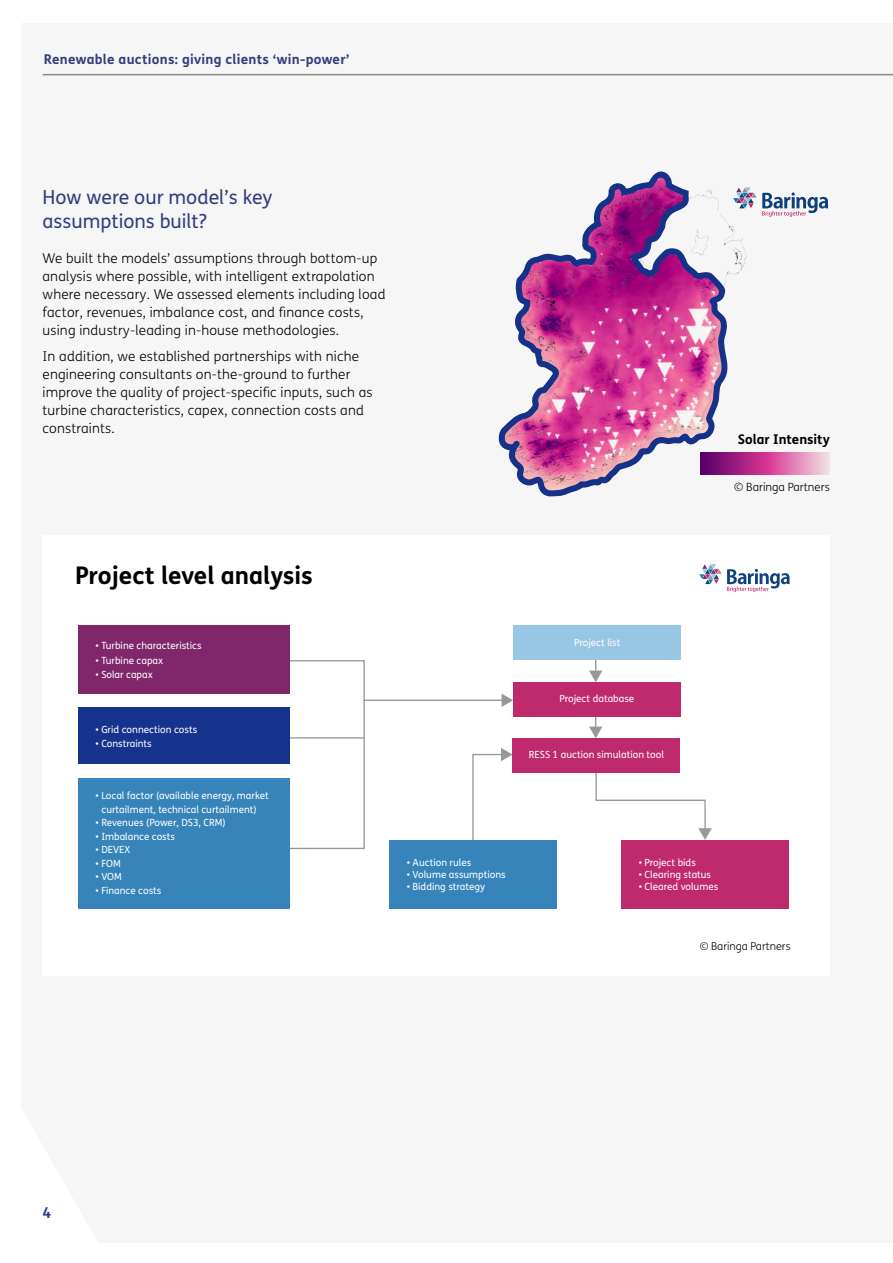
<style>
.page{position:relative;width:893px;height:1263px;background:#fff}
.page>*{position:absolute;margin:0;border:0;box-sizing:border-box;transform-origin:0 0}
.t1{font:700 24.3px "FS Me";color:#000}
.t2{font:19.5px/23.4px "FS Me";color:#323e7d}
.t3{font:700 15px "FS Me";color:#323e7d}
.t4{font:300 13.5px/18px "FS Me";letter-spacing:.015em;color:#000}
.t5{font:700 13.5px "FS Me";letter-spacing:.02em;color:#323e7d}
.t6{font:700 13.35px "FS Me";color:#000}
.t7{font:300 11.4px "FS Me";color:#000}
.t8{font:300 10.8px "FS Me";color:#000}
.t9{font:9.9px/13.5px "FS Me";color:#fff}
</style>
<div class="page">
<div style="left:21px;top:23px;width:872px;height:1220px;background:#f7f6f6"></div>
<svg style="left:42px;top:73px;width:851px;height:3px"></svg>
<div style="left:42px;top:536px;width:788px;height:440px;background:#fff"></div>
<svg style="left:290px;top:660px;width:75px;height:190px"></svg>
<hr style="left:595px;top:643px;width:1px;height:30px;background:#96999b">
<svg style="left:589px;top:671px;width:13px;height:11px"></svg>
<svg style="left:589px;top:716px;width:13px;height:22px"></svg>
<svg style="left:595px;top:772px;width:117px;height:68px"></svg>
<svg style="left:472px;top:748px;width:41px;height:92px"></svg>
<div style="left:78px;top:625px;width:212px;height:69px;background:#7f276a"></div>
<div style="left:389px;top:840px;width:168px;height:69px;background:#3684b9"></div>
<div style="left:621px;top:840px;width:168px;height:69px;background:#bf2a6d"></div>
<div style="left:514px;top:625px;width:167px;height:34px;background:#98c6e5"></div>
<div style="left:513px;top:682px;width:168px;height:34px;background:#bf2a6d"></div>
<div style="left:513px;top:738px;width:167px;height:34px;background:#bf2a6d"></div>
<div style="left:78px;top:778px;width:212px;height:131px;background:#3684b9"></div>
<div style="left:78px;top:707px;width:212px;height:57px;background:#16348e"></div>
<hr style="left:364px;top:700px;width:139px;height:1px;background:#96999b">
<svg style="left:502px;top:694px;width:11px;height:13px"></svg>
<svg style="left:699px;top:564px;width:91px;height:28px"></svg>
<svg style="left:508px;top:243px;width:225px;height:254px"></svg>
<svg style="left:498px;top:173px;width:194px;height:282px"></svg>
<svg style="left:733px;top:187px;width:95px;height:30px"></svg>
<svg style="left:701px;top:452px;width:129px;height:22px;background:#bc529c"></svg>
<p class="t5" style="left:44px;top:49px;width:307px">Renewable auctions: giving clients ‘win-power’</p>
<h2 class="t2" style="left:43px;top:185px;width:231px">How were our model’s key assumptions built?</h2>
<p class="t4" style="left:43px;top:249px;width:345px">We built the models’ assumptions through bottom-up analysis where possible, with intelligent extrapolation where necessary. We assessed elements including load factor, revenues, imbalance cost, and finance costs, using industry-leading in-house methodologies.</p>
<p class="t4" style="left:43px;top:347px;width:331px">In addition, we established partnerships with niche engineering consultants on-the-ground to further improve the quality of project-specific inputs, such as turbine characteristics, capex, connection costs and constraints.</p>
<p class="t6" style="left:738px;top:428px;width:93px">Solar Intensity</p>
<p class="t7" style="left:734px;top:479px;width:97px">© Baringa Partners</p>
<h1 class="t1" style="left:75px;top:556px;width:239px">Project level analysis</h1>
<p class="t9" style="left:96px;top:639px;width:108px">• Turbine characteristics</p>
<p class="t9" style="left:96px;top:653px;width:69px">• Turbine capax</p>
<p class="t9" style="left:96px;top:668px;width:59px">• Solar capax</p>
<p class="t9" style="left:96px;top:722px;width:103px">• Grid connection costs</p>
<p class="t9" style="left:96px;top:736px;width:58px">• Constraints</p>
<p class="t9" style="left:102px;top:789px;width:169px;text-indent:-6px">• Local factor (available energy, market curtailment, technical curtailment)</p>
<p class="t9" style="left:96px;top:816px;width:132px">• Revenues (Power, DS3, CRM)</p>
<p class="t9" style="left:96px;top:829px;width:81px">• Imbalance costs</p>
<p class="t9" style="left:96px;top:843px;width:36px">• DEVEX</p>
<p class="t9" style="left:96px;top:856px;width:27px">• FOM</p>
<p class="t9" style="left:96px;top:870px;width:28px">• VOM</p>
<p class="t9" style="left:96px;top:883px;width:67px">• Finance costs</p>
<p class="t9" style="left:574px;top:635px;width:48px">Project list</p>
<p class="t9" style="left:560px;top:692px;width:76px">Project database</p>
<p class="t9" style="left:529px;top:748px;width:137px">RESS 1 auction simulation tool</p>
<p class="t9" style="left:407px;top:855px;width:66px">• Auction rules</p>
<p class="t9" style="left:407px;top:867px;width:100px">• Volume assumptions</p>
<p class="t9" style="left:407px;top:879px;width:80px">• Bidding strategy</p>
<p class="t9" style="left:639px;top:855px;width:59px">• Project bids</p>
<p class="t9" style="left:639px;top:867px;width:74px">• Clearing status</p>
<p class="t9" style="left:639px;top:879px;width:81px">• Cleared volumes</p>
<p class="t8" style="left:700px;top:938px;width:92px">© Baringa Partners</p>
<p class="t3" style="left:43px;top:1201px;width:10px">4</p>
</div>
